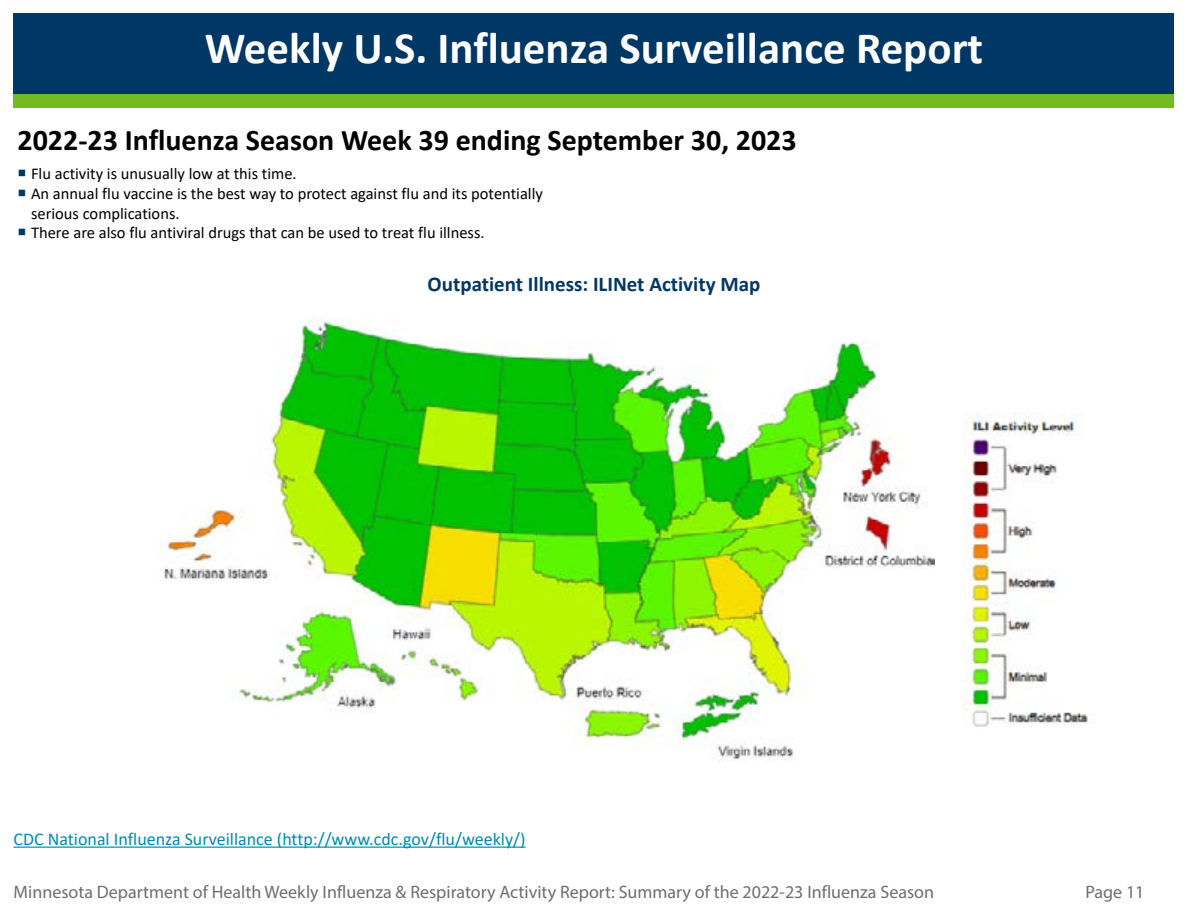
<style>
.page{position:relative;width:1188px;height:918px;background:#fff}
.page>*{position:absolute;margin:0;border:0;box-sizing:border-box;transform-origin:0 0}
.Subhead__H2{font:700 45px "Calibri";color:#fff}
.Subehad__H3{font:700 30px "Calibri";color:#000}
.Figurehead{font:700 21px "Calibri";color:#003764}
.t1{font:18px "Myriad Pro";color:#6d6e71}
.t2{font:18px "Calibri";color:#008aac}
.Bullet{font:16.5px/19.8px "Calibri";color:#000}
</style>
<div class="page">
<img style="left:159px;top:317px;width:775px;height:444px">
<div style="left:14px;top:94px;width:1160px;height:14px;background:#74bb23"></div>
<div style="left:14px;top:14px;width:1160px;height:80px;background:#003764"></div>
<img style="left:963px;top:413px;width:125px;height:314px">
<hr style="left:14px;top:847px;width:512px;height:1px;background:#008aac">
<h2 class="Subhead__H2" style="left:205px;top:16px;width:780px">Weekly U.S. Influenza Surveillance Report</h2>
<h3 class="Subehad__H3" style="left:18px;top:119px;width:781px">2022-23 Influenza Season Week 39 ending September 30, 2023</h3>
<p class="Bullet" style="left:31px;top:163px;width:267px">Flu activity is unusually low at this time.</p>
<p class="Bullet" style="left:31px;top:183px;width:513px">An annual flu vaccine is the best way to protect against flu and its potentially serious complications.</p>
<p class="Bullet" style="left:31px;top:223px;width:455px">There are also flu antiviral drugs that can be used to treat flu illness.</p>
<h2 class="Figurehead" style="left:428px;top:269px;width:334px">Outpatient Illness: ILINet Activity Map</h2>
<p class="t2" style="left:14px;top:827px;width:514px">CDC National Influenza Surveillance (http://www.cdc.gov/flu/weekly/)</p>
<p class="t1" style="left:14px;top:881px;width:922px">Minnesota Department of Health Weekly Influenza &amp; Respiratory Activity Report: Summary of the 2022-23 Influenza Season</p>
<p class="t1" style="left:1085px;top:881px;width:61px">Page 11</p>
</div>
